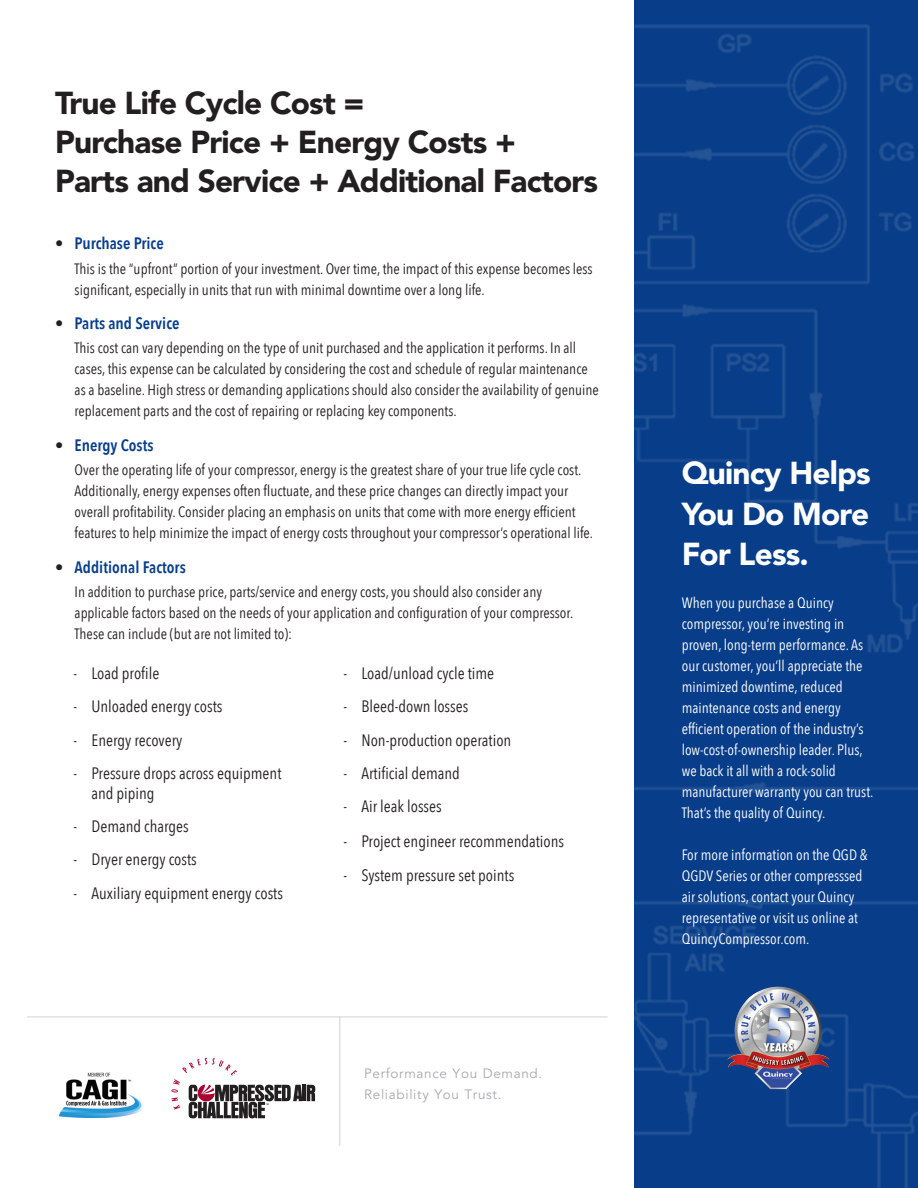
<style>
.page{position:relative;width:918px;height:1188px;background:#fff}
.page>*{position:absolute;margin:0;border:0;box-sizing:border-box;transform-origin:0 0}
.t1{font:900 31.5px/39px "Avenir LT Std";letter-spacing:-.025em;color:#231f20}
.t2{font:900 31.5px/40.5px "Avenir LT Std";letter-spacing:-.025em;color:#fff;text-align:justify}
.t3{font:16.5px/19.8px "Avenir Next Condensed";color:#231f20}
.t4{font:600 16.5px "Avenir Next Condensed";color:#083e89}
.t5{font:15px/21px "Avenir Next Condensed";color:#231f20}
.t6{font:15px/21px "Avenir Next Condensed";color:#fff}
.t7{font:13.5px/21px "Avenir LT Std";letter-spacing:.05em;color:#a8a9ad}
.s1{color:#231f20}
</style>
<div class="page">
<img style="left:634px;top:0;width:284px;height:1188px">
<hr style="left:27px;top:1017px;width:581px;height:1px;background:#d1d2d4">
<hr style="left:339px;top:1016px;width:1px;height:130px;background:#d1d2d4">
<svg style="left:171px;top:1058px;width:144px;height:60px"></svg>
<img style="left:60px;top:1072px;width:83px;height:46px">
<img style="left:744px;top:987px;width:32px;height:16px">
<p class="t1" style="left:55px;top:83px;width:311px">True Life Cycle Cost =</p>
<p class="t1" style="left:55px;top:122px;width:545px">Purchase Price + Energy Costs +<br>Parts and Service + Additional Factors</p>
<p class="t4" style="left:55px;top:229px;width:110px"><span class="s1">•</span> Purchase Price</p>
<p class="t5" style="left:75px;top:257px;width:520px">This is the “upfront” portion of your investment. Over time, the impact of this expense becomes less significant, especially in units that run with minimal downtime over a long life.</p>
<p class="t4" style="left:55px;top:309px;width:126px"><span class="s1">•</span> Parts and Service</p>
<p class="t5" style="left:75px;top:337px;width:526px">This cost can vary depending on the type of unit purchased and the application it performs. In all cases, this expense can be calculated by considering the cost and schedule of regular maintenance as a baseline. High stress or demanding applications should also consider the availability of genuine replacement parts and the cost of repairing or replacing key components.</p>
<p class="t4" style="left:55px;top:431px;width:100px"><span class="s1">•</span> Energy Costs</p>
<p class="t5" style="left:75px;top:459px;width:520px">Over the operating life of your compressor, energy is the greatest share of your true life cycle cost.<br>Additionally, energy expenses often fluctuate, and these price changes can directly impact your overall profitability. Consider placing an emphasis on units that come with more energy efficient features to help minimize the impact of energy costs throughout your compressor’s operational life.</p>
<p class="t4" style="left:55px;top:553px;width:132px"><span class="s1">•</span> Additional Factors</p>
<p class="t5" style="left:75px;top:580px;width:500px">In addition to purchase price, parts/service and energy costs, you should also consider any applicable factors based on the needs of your application and configuration of your compressor.<br>These can include (but are not limited to):</p>
<p class="t3" style="left:73px;top:663px;width:87px">- Load profile</p>
<p class="t3" style="left:73px;top:696px;width:151px">- Unloaded energy costs</p>
<p class="t3" style="left:73px;top:729px;width:111px">- Energy recovery</p>
<p class="t3" style="left:91px;top:762px;width:192px;text-indent:-18px">- Pressure drops across equipment and piping</p>
<p class="t3" style="left:73px;top:816px;width:117px">- Demand charges</p>
<p class="t3" style="left:73px;top:849px;width:125px">- Dryer energy costs</p>
<p class="t3" style="left:73px;top:882px;width:211px">- Auxiliary equipment energy costs</p>
<p class="t3" style="left:343px;top:663px;width:152px">- Load/unload cycle time</p>
<p class="t3" style="left:343px;top:696px;width:126px">- Bleed-down losses</p>
<p class="t3" style="left:343px;top:729px;width:169px">- Non-production operation</p>
<p class="t3" style="left:343px;top:762px;width:118px">- Artificial demand</p>
<p class="t3" style="left:343px;top:796px;width:100px">- Air leak losses</p>
<p class="t3" style="left:343px;top:831px;width:222px">- Project engineer recommendations</p>
<p class="t3" style="left:343px;top:864px;width:172px">- System pressure set points</p>
<p class="t7" style="left:364px;top:1063px;width:180px">Performance You Demand.<br>Reliability You Trust.</p>
<p class="t2" style="left:682px;top:453px;width:191px">Quincy Helps You Do More For Less.</p>
<p class="t6" style="left:682px;top:591px;width:193px">When you purchase a Quincy compressor, you’re investing in proven, long-term performance. As our customer, you’ll appreciate the minimized downtime, reduced maintenance costs and energy efficient operation of the industry’s low-cost-of-ownership leader. Plus, we back it all with a rock-solid manufacturer warranty you can trust.<br>That’s the quality of Quincy.</p>
<p class="t6" style="left:682px;top:843px;width:187px">For more information on the QGD &amp;<br>QGDV Series or other compresssed air solutions, contact your Quincy representative or visit us online at<br>QuincyCompressor.com.</p>
</div>
